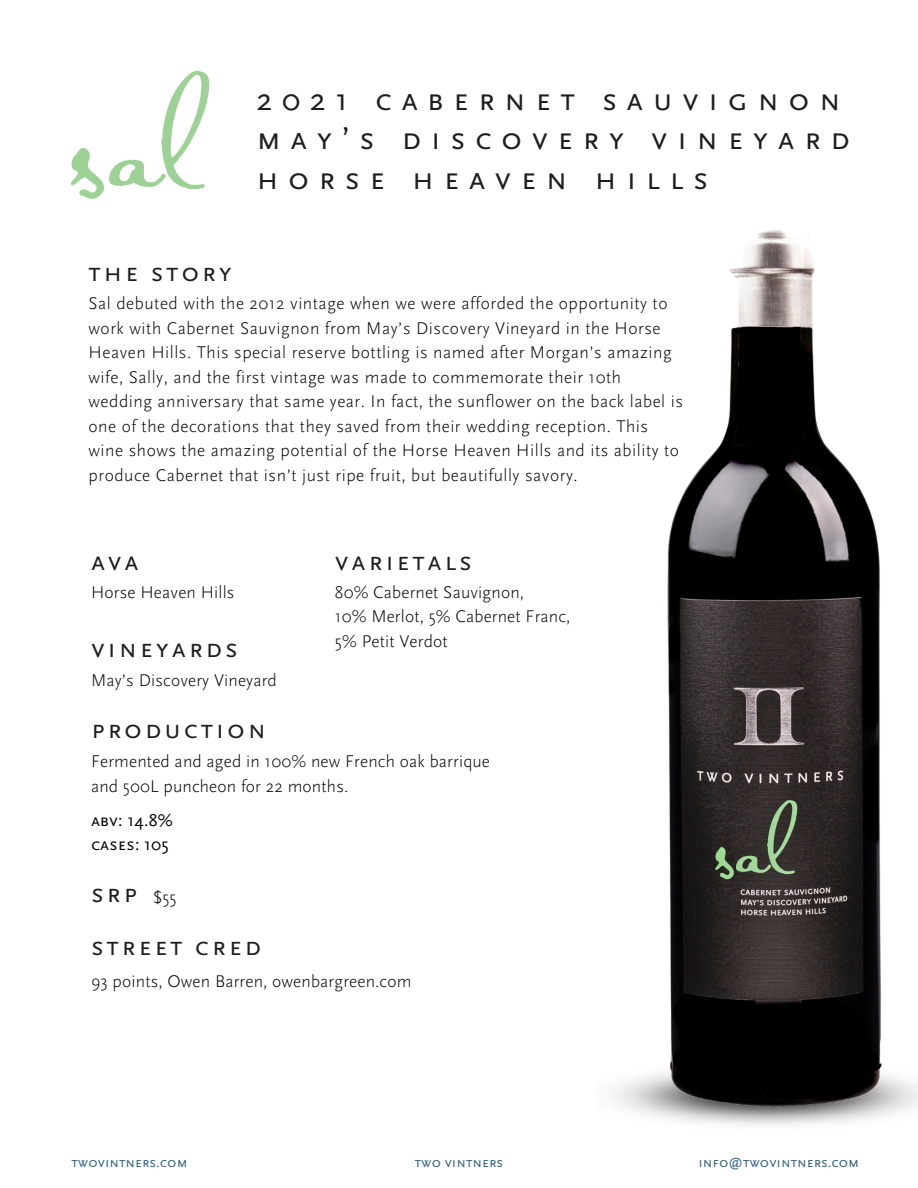
<style>
.page{position:relative;width:918px;height:1188px;background:#fff}
.page>*{position:absolute;margin:0;border:0;box-sizing:border-box;transform-origin:0 0}
.t1{font:109.65px "Satisfaction Pro";color:#9ed195}
.t2{font:32.55px/39.3px "Scala Sans CE Caps";letter-spacing:.29em;color:#1e1e1e}
.t3{font:27.45px "Scala Sans CE Caps";letter-spacing:.1em;color:#1e1e1e}
.t4{font:300 17.7px/24.6px "Scala Sans";letter-spacing:.03em;color:#000}
.t5{font:300 17.7px/24.6px "Scala Sans";letter-spacing:.01em;color:#000}
.t6{font:17.7px/24.8px "Scala Sans CE Caps";letter-spacing:.01em;color:#000}
.t7{font:14.4px "Scala Sans CE Caps";color:#2f6179}
</style>
<div class="page">
<img style="left:633px;top:230px;width:281px;height:899px">
<p class="t1" style="left:71px;top:83px;width:138px">sal</p>
<h4 class="t2" style="left:256px;top:80px;width:595px">2021 cabernet sauvignon may’s discovery vineyard horse heaven hills</h4>
<h5 class="t3" style="left:89px;top:257px;width:145px">the story</h5>
<h5 class="t4" style="left:89px;top:291px;width:596px">Sal debuted with the 2012 vintage when we were afforded the opportunity to work with Cabernet Sauvignon from May’s Discovery Vineyard in the Horse Heaven Hills. This special reserve bottling is named after Morgan’s amazing wife, Sally, and the first vintage was made to commemorate their 10th wedding anniversary that same year. In fact, the sunflower on the back label is one of the decorations that they saved from their wedding reception. This wine shows the amazing potential of the Horse Heaven Hills and its ability to produce Cabernet that isn’t just ripe fruit, but beautifully savory.</h5>
<h4 class="t3" style="left:91px;top:546px;width:49px">ava</h4>
<h5 class="t5" style="left:91px;top:580px;width:145px">Horse Heaven Hills</h5>
<h5 class="t3" style="left:91px;top:634px;width:148px">vineyards</h5>
<p class="t5" style="left:91px;top:668px;width:187px">May’s Discovery Vineyard</p>
<h4 class="t3" style="left:335px;top:546px;width:139px">varietals</h4>
<h4 class="t5" style="left:335px;top:580px;width:237px">80% Cabernet Sauvignon,<br>10% Merlot, 5% Cabernet Franc,<br>5% Petit Verdot</h4>
<h5 class="t3" style="left:91px;top:714px;width:177px">production</h5>
<h4 class="t5" style="left:91px;top:749px;width:401px">Fermented and aged in 100% new French oak barrique and 500L puncheon for 22 months.</h4>
<h5 class="t6" style="left:91px;top:808px;width:83px">abv: 14.8% cases: 105</h5>
<p class="t3" style="left:91px;top:879px;width:47px">srp</p>
<p class="t4" style="left:153px;top:885px;width:25px">$55</p>
<h4 class="t3" style="left:91px;top:931px;width:172px">street cred</h4>
<p class="t5" style="left:91px;top:969px;width:322px">93 points, Owen Barren, owenbargreen.com</p>
<p class="t7" style="left:71px;top:1154px;width:118px">twovintners.com</p>
<h2 class="t7" style="left:415px;top:1154px;width:90px">two vintners</h2>
<p class="t7" style="left:698px;top:1154px;width:162px">info@twovintners.com</p>
</div>
